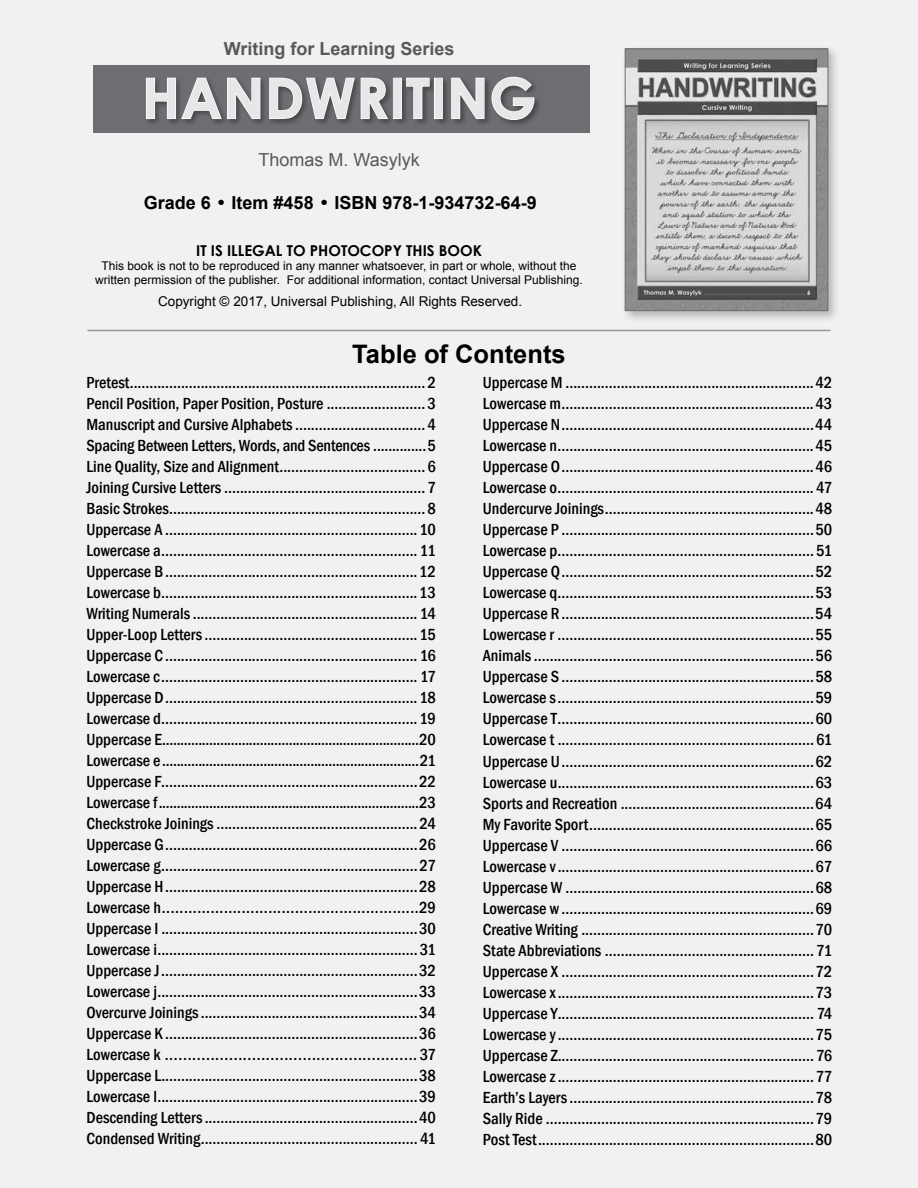
<style>
.page{position:relative;width:918px;height:1188px;background:#f1f1f2}
.page>*{position:absolute;margin:0;border:0;box-sizing:border-box;transform-origin:0 0}
.t1{font:700 55.5px "Century Gothic";letter-spacing:.02em;color:#e6e7e8}
.t2{font:700 25.5px "Arial";color:#000}
.t3{font:700 18px "Arial";color:#000}
.t4{font:700 18px "Arial";color:#58595b}
.t5{font:18px "Arial";color:#58595b}
.t6{font:500 condensed 16.5px/21px "Franklin Gothic";color:#000;text-align:justify}
.t7{font:700 15px "Century Gothic";color:#000}
.t8{font:13.5px "Arial";color:#000}
.t9{font:12px/14.4px "Arial";color:#000;text-align:center}
.s1{font-family:"Century Gothic";font-weight:400}
</style>
<div class="page">
<div style="left:621px;top:45px;width:220px;height:278px;background:#000;opacity:.25"></div>
<img style="left:627px;top:51px;width:199px;height:258px">
<div style="left:625px;top:49px;width:203px;height:262px;border:1px solid #6d6e71"></div>
<hr style="left:87px;top:330px;width:744px;height:1px;background:#939598">
<div style="left:93px;top:65px;width:497px;height:68px;background:#6d6e71"></div>
<div style="left:144px;top:75px;width:398px;height:53px;background:#000;opacity:.35"></div>
<svg style="left:145px;top:77px;width:116px;height:43px"></svg>
<svg style="left:268px;top:77px;width:121px;height:43px"></svg>
<div style="left:393px;top:78px;width:9px;height:41px;border:2px solid #fff"></div>
<svg style="left:405px;top:77px;width:25px;height:43px"></svg>
<div style="left:434px;top:78px;width:9px;height:41px;border:2px solid #fff"></div>
<svg style="left:450px;top:77px;width:35px;height:43px"></svg>
<svg style="left:491px;top:76px;width:44px;height:45px"></svg>
<p class="t4" style="left:224px;top:37px;width:232px">Writing for Learning Series</p>
<h1 class="t1" style="left:142px;top:56px;width:396px">HANDWRITING</h1>
<p class="t5" style="left:258px;top:148px;width:163px">Thomas M. Wasylyk</p>
<p class="t3" style="left:144px;top:191px;width:394px">Grade 6 <span class="s1">•</span> Item #458 <span class="s1">•</span> ISBN 978-1-934732-64-9</p>
<p class="t7" style="left:196px;top:239px;width:287px">IT IS ILLEGAL TO PHOTOCOPY THIS BOOK</p>
<p class="t9" style="left:95px;top:258px;width:489px">This book is not to be reproduced in any manner whatsoever, in part or whole, without the written permission of the publisher. For additional information, contact Universal Publishing.</p>
<p class="t8" style="left:158px;top:292px;width:366px">Copyright © 2017, Universal Publishing, All Rights Reserved.</p>
<h2 class="t2" style="left:352px;top:337px;width:215px">Table of Contents</h2>
<p class="t6" style="left:86px;top:372px;width:351px">Pretest...........................................................................2<br>Pencil Position, Paper Position, Posture ......................... 3<br>Manuscript and Cursive Alphabets ................................. 4<br>Spacing Between Letters, Words, and Sentences ..............5<br>Line Quality, Size and Alignment..................................... 6<br>Joining Cursive Letters ...................................................7<br>Basic Strokes.................................................................8<br>Uppercase A ................................................................10<br>Lowercase a................................................................. 11<br>Uppercase B................................................................12<br>Lowercase b.................................................................13<br>Writing Numerals......................................................... 14<br>Upper-Loop Letters......................................................15<br>Uppercase C................................................................ 16<br>Lowercase c................................................................. 17<br>Uppercase D................................................................18<br>Lowercase d.................................................................19<br>Uppercase E.......................................................................20<br>Lowercase e.......................................................................21<br>Uppercase F.................................................................22<br>Lowercase f........................................................................23<br>Checkstroke Joinings ...................................................24<br>Uppercase G................................................................26<br>Lowercase g.................................................................27<br>Uppercase H................................................................28<br>Lowercase h..........................................................29<br>Uppercase I .................................................................30<br>Lowercase i.................................................................. 31<br>Uppercase J.................................................................32<br>Lowercase j..................................................................33<br>Overcurve Joinings.......................................................34<br>Uppercase K ................................................................36<br>Lowercase k ....................................................... 37<br>Uppercase L.................................................................38<br>Lowercase l..................................................................39<br>Descending Letters......................................................40<br>Condensed Writing....................................................... 41</p>
<p class="t6" style="left:483px;top:372px;width:351px">Uppercase M ...............................................................42<br>Lowercase m................................................................43<br>Uppercase N................................................................44<br>Lowercase n.................................................................45<br>Uppercase O................................................................46<br>Lowercase o................................................................. 47<br>Undercurve Joinings.....................................................48<br>Uppercase P ................................................................50<br>Lowercase p................................................................. 51<br>Uppercase Q................................................................52<br>Lowercase q.................................................................53<br>Uppercase R................................................................54<br>Lowercase r .................................................................55<br>Animals .......................................................................56<br>Uppercase S ................................................................58<br>Lowercase s.................................................................59<br>Uppercase T.................................................................60<br>Lowercase t .................................................................61<br>Uppercase U................................................................62<br>Lowercase u.................................................................63<br>Sports and Recreation .................................................64<br>My Favorite Sport.........................................................65<br>Uppercase V ................................................................66<br>Lowercase v.................................................................67<br>Uppercase W ...............................................................68<br>Lowercase w ................................................................69<br>Creative Writing ...........................................................70<br>State Abbreviations ..................................................... 71<br>Uppercase X ................................................................72<br>Lowercase x.................................................................73<br>Uppercase Y................................................................. 74<br>Lowercase y.................................................................75<br>Uppercase Z.................................................................76<br>Lowercase z.................................................................77<br>Earth’s Layers..............................................................78<br>Sally Ride ....................................................................79<br>Post Test......................................................................80</p>
</div>
